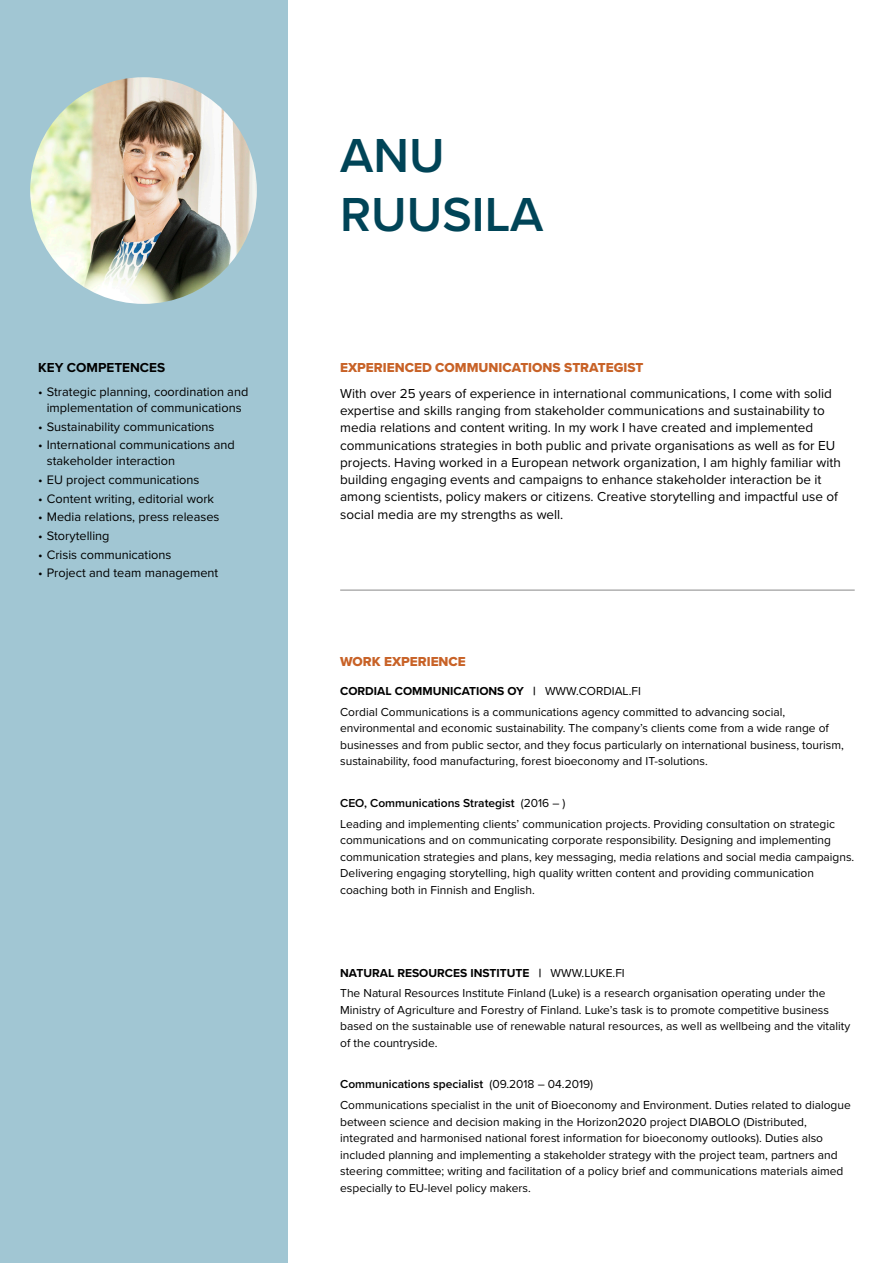
<style>
.page{position:relative;width:893px;height:1263px;background:#fff}
.page>*{position:absolute;margin:0;border:0;box-sizing:border-box;transform-origin:0 0}
.t1{font:600 49.5px/59.4px "Proxima Nova";color:#004457}
._02_Ingressi{font:13.5px/17.2px "Proxima Nova";color:#000}
._01_Oranssi{font:13.5px "Proxima Nova Extrabld";color:#c86227}
.VAS_Otsikko{font:700 13.5px "Proxima Nova";color:#000}
.t2{font:12.75px/15.8px "Proxima Nova";color:#000;text-align:center}
._01_Teksti{font:12px/16.5px "Proxima Nova";color:#000}
._01_Teksti-2{font:600 12px "Proxima Nova";color:#000}
._01_Alaotsikko{font:700 12px "Proxima Nova";color:#000}
.s1{font-weight:400}
</style>
<div class="page">
<div style="left:0;top:0;width:287px;height:1263px;background:#a1c6d3"></div>
<img style="left:30px;top:77px;width:227px;height:227px;border-radius:113px">
<hr style="left:340px;top:589px;width:515px;height:2px;background:#b0b0b0">
<p class="VAS_Otsikko" style="left:38px;top:358px;width:128px">KEY COMPETENCES</p>
<p class="t2" style="left:38px;top:384px;width:212px">• Strategic planning, coordination and implementation of communications</p>
<p class="t2" style="left:38px;top:418px;width:178px">• Sustainability communications</p>
<p class="t2" style="left:47px;top:437px;width:190px;text-align:left;text-indent:-9px">• International communications and stakeholder interaction</p>
<p class="t2" style="left:38px;top:471px;width:163px">• EU project communications</p>
<p class="t2" style="left:38px;top:490px;width:177px">• Content writing, editorial work</p>
<p class="t2" style="left:38px;top:509px;width:183px">• Media relations, press releases</p>
<p class="t2" style="left:38px;top:527px;width:73px">• Storytelling</p>
<p class="t2" style="left:38px;top:546px;width:135px">• Crisis communications</p>
<p class="t2" style="left:38px;top:565px;width:182px">• Project and team management</p>
<p class="t1" style="left:340px;top:124px;width:205px">ANU<br>RUUSILA</p>
<p class="_01_Oranssi" style="left:340px;top:358px;width:305px">EXPERIENCED COMMUNICATIONS STRATEGIST</p>
<p class="_02_Ingressi" style="left:340px;top:384px;width:502px">With over 25 years of experience in international communications, I come with solid expertise and skills ranging from stakeholder communications and sustainability to media relations and content writing. In my work I have created and implemented communications strategies in both public and private organisations as well as for EU projects. Having worked in a European network organization, I am highly familiar with building engaging events and campaigns to enhance stakeholder interaction be it among scientists, policy makers or citizens. Creative storytelling and impactful use of social media are my strengths as well.</p>
<p class="_01_Oranssi" style="left:340px;top:651px;width:127px">WORK EXPERIENCE</p>
<p class="_01_Alaotsikko" style="left:340px;top:682px;width:302px">CORDIAL COMMUNICATIONS OY | <span class="s1">WWW.CORDIAL.FI</span></p>
<p class="_01_Teksti" style="left:340px;top:703px;width:505px">Cordial Communications is a communications agency committed to advancing social, environmental and economic sustainability. The company’s clients come from a wide range of businesses and from public sector, and they focus particularly on international business, tourism, sustainability, food manufacturing, forest bioeconomy and IT-solutions.</p>
<p class="_01_Teksti-2" style="left:340px;top:794px;width:227px">CEO, Communications Strategist <span class="s1">(2016 – )</span></p>
<p class="_01_Teksti" style="left:340px;top:815px;width:516px">Leading and implementing clients’ communication projects. Providing consultation on strategic communications and on communicating corporate responsibility. Designing and implementing communication strategies and plans, key messaging, media relations and social media campaigns.<br>Delivering engaging storytelling, high quality written content and providing communication coaching both in Finnish and English.</p>
<p class="_01_Alaotsikko" style="left:340px;top:964px;width:286px">NATURAL RESOURCES INSTITUTE | <span class="s1">WWW.LUKE.FI</span></p>
<p class="_01_Teksti" style="left:340px;top:984px;width:512px">The Natural Resources Institute Finland (Luke) is a research organisation operating under the Ministry of Agriculture and Forestry of Finland. Luke’s task is to promote competitive business based on the sustainable use of renewable natural resources, as well as wellbeing and the vitality of the countryside.</p>
<p class="_01_Teksti-2" style="left:340px;top:1075px;width:255px">Communications specialist <span class="s1">(09.2018 – 04.2019)</span></p>
<p class="_01_Teksti" style="left:340px;top:1096px;width:512px">Communications specialist in the unit of Bioeconomy and Environment. Duties related to dialogue between science and decision making in the Horizon2020 project DIABOLO (Distributed, integrated and harmonised national forest information for bioeconomy outlooks). Duties also included planning and implementing a stakeholder strategy with the project team, partners and steering committee; writing and facilitation of a policy brief and communications materials aimed especially to EU-level policy makers.</p>
</div>
